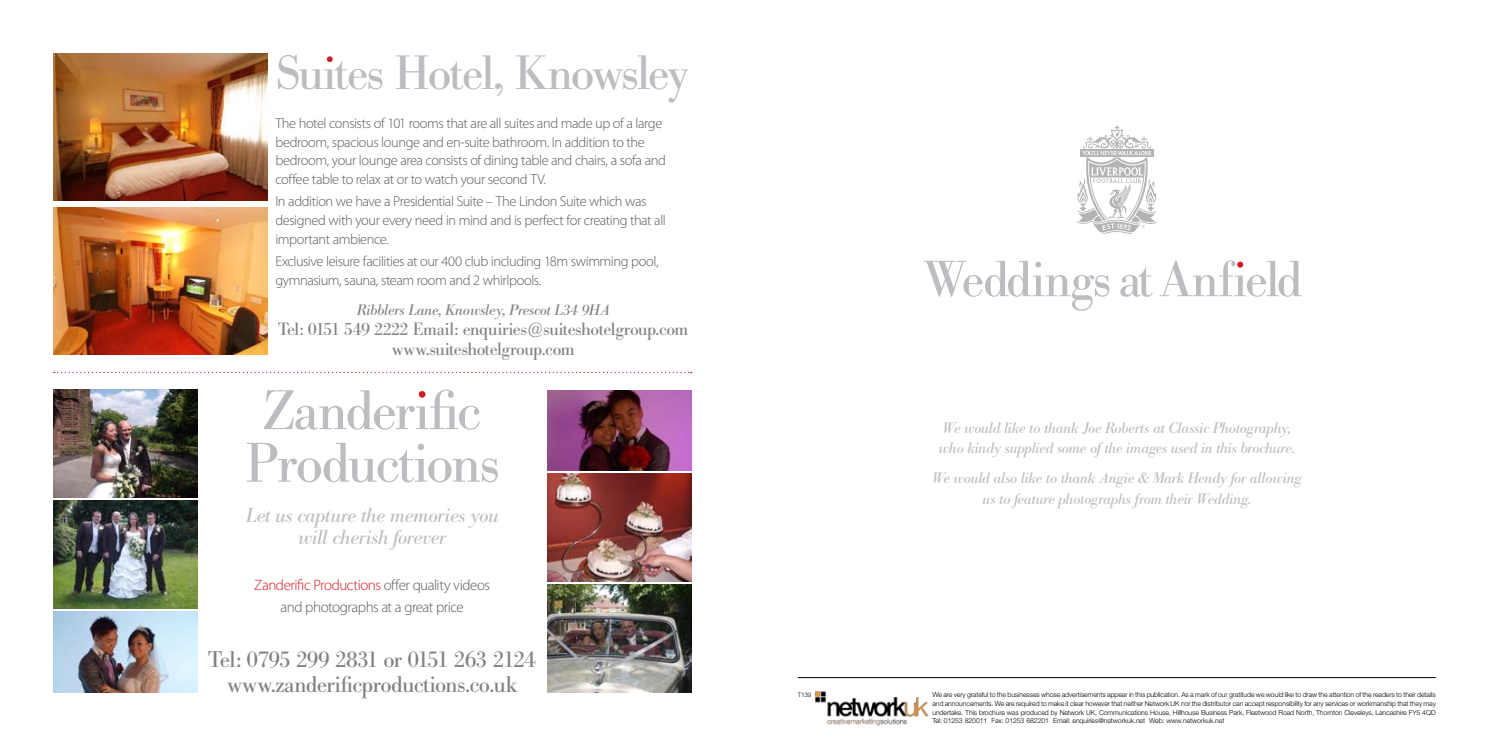
<style>
.page{position:relative;width:1489px;height:745px;background:#fff}
.page>*{position:absolute;margin:0;border:0;box-sizing:border-box;transform-origin:0 0}
.t1{font:55px/52.5px "Bodoni BE";letter-spacing:-.03em;color:#bcbdc0;text-align:center}
.t2{font:50px "Bodoni BE";letter-spacing:-.02em;color:#bcbdc0}
.t3{font:47.5px "Bodoni BE";letter-spacing:-.04em;color:#bcbdc0}
.t4{font:22.5px/25px "Bodoni BE";letter-spacing:-.03em;color:#808285;text-align:center}
.t5{font:italic 20px/22.5px "Bodoni BE";letter-spacing:-.015em;color:#bcbdc0;text-align:center}
.t6{font:17.5px/20px "Bodoni BE";letter-spacing:-.025em;color:#808285;text-align:center}
.t7{font:italic 15px/20px "Bodoni BE";letter-spacing:-.015em;color:#bcbdc0}
.t8{font:300 15px/22.5px "Myriad Pro";letter-spacing:-.03em;color:#58595b;text-align:center}
.t9{font:italic 15px "Bodoni BE";letter-spacing:-.01em;color:#808285}
.t10{font:300 14.38px/18.8px "Myriad Pro";letter-spacing:-.03em;color:#58595b}
.t11{font:300 6.88px/8.8px "Helvetica Neue";letter-spacing:-.01em;color:#000;text-align:justify}
.t12{font:300 6.25px "Helvetica Neue";color:#000}
.s1{color:#d71920}
</style>
<div class="page">
<img style="left:815px;top:691px;width:113px;height:35px">
<hr style="left:797px;top:676px;width:638px;height:1px;background:#000">
<svg style="left:1237px;top:261px;width:5px;height:6px"></svg>
<svg style="left:1077px;top:125px;width:80px;height:109px"></svg>
<img style="left:53px;top:53px;width:215px;height:147px">
<img style="left:53px;top:207px;width:215px;height:147px">
<svg style="left:327px;top:56px;width:5px;height:6px"></svg>
<svg style="left:54px;top:371px;width:637px;height:2px"></svg>
<img style="left:547px;top:584px;width:144px;height:107px">
<img style="left:547px;top:473px;width:144px;height:108px">
<img style="left:547px;top:390px;width:144px;height:80px">
<img style="left:53px;top:500px;width:144px;height:108px">
<img style="left:53px;top:389px;width:144px;height:108px">
<img style="left:53px;top:611px;width:144px;height:80px">
<svg style="left:419px;top:391px;width:6px;height:6px"></svg>
<h3 class="t3" style="left:275px;top:46px;width:415px">Suites Hotel, Knowsley</h3>
<p class="t10" style="left:275px;top:113px;width:392px">The hotel consists of 101 rooms that are all suites and made up of a large bedroom, spacious lounge and en-suite bathroom. In addition to the bedroom, your lounge area consists of dining table and chairs, a sofa and coffee table to relax at or to watch your second TV.</p>
<h3 class="t10" style="left:275px;top:192px;width:392px">In addition we have a Presidential Suite – The Lindon Suite which was designed with your every need in mind and is perfect for creating that all important ambience.</h3>
<h3 class="t10" style="left:275px;top:252px;width:385px">Exclusive leisure facilities at our 400 club including 18m swimming pool, gymnasium, sauna, steam room and 2 whirlpools.</h3>
<h3 class="t9" style="left:357px;top:301px;width:254px">Ribblers Lane, Knowsley, Prescot L34 9HA</h3>
<h3 class="t6" style="left:278px;top:319px;width:412px">Tel: 0151 549 2222 Email: enquiries@suiteshotelgroup.com www.suiteshotelgroup.com</h3>
<h1 class="t1" style="left:245px;top:385px;width:256px">Zanderific<br>Productions</h1>
<h3 class="t5" style="left:246px;top:504px;width:254px">Let us capture the memories you will cherish forever</h3>
<h3 class="t8" style="left:254px;top:572px;width:237px"><span class="s1">Zanderific Productions</span> offer quality videos and photographs at a great price</h3>
<h3 class="t4" style="left:208px;top:646px;width:329px">Tel: 0795 299 2831 or 0151 263 2124 www.zanderificproductions.co.uk</h3>
<p class="t12" style="left:797px;top:690px;width:15px">T139</p>
<h2 class="t2" style="left:923px;top:250px;width:381px">Weddings at Anfield</h2>
<h3 class="t7" style="left:938px;top:418px;width:358px">We would like to thank Joe Roberts at Classic Photography, who kindy supplied some of the images used in this brochure.</h3>
<h3 class="t7" style="left:932px;top:468px;width:371px;text-align:center">We would also like to thank Angie &amp; Mark Hendy for allowing us to feature photographs from their Wedding.</h3>
<p class="t11" style="left:932px;top:689px;width:505px">We are very grateful to the businesses whose advertisements appear in this publication. As a mark of our gratitude we would like to draw the attention of the readers to their details and announcements. We are required to make it clear however that neither Network UK nor the distributor can accept responsibility for any services or workmanship that they may undertake. This brochure was produced by Network UK, Communications House, Hillhouse Business Park, Fleetwood Road North, Thornton Cleveleys, Lancashire FY5 4QD Tel: 01253 820011 Fax: 01253 682201 Email: enquiries@networkuk.net Web: www.networkuk.net</p>
</div>
